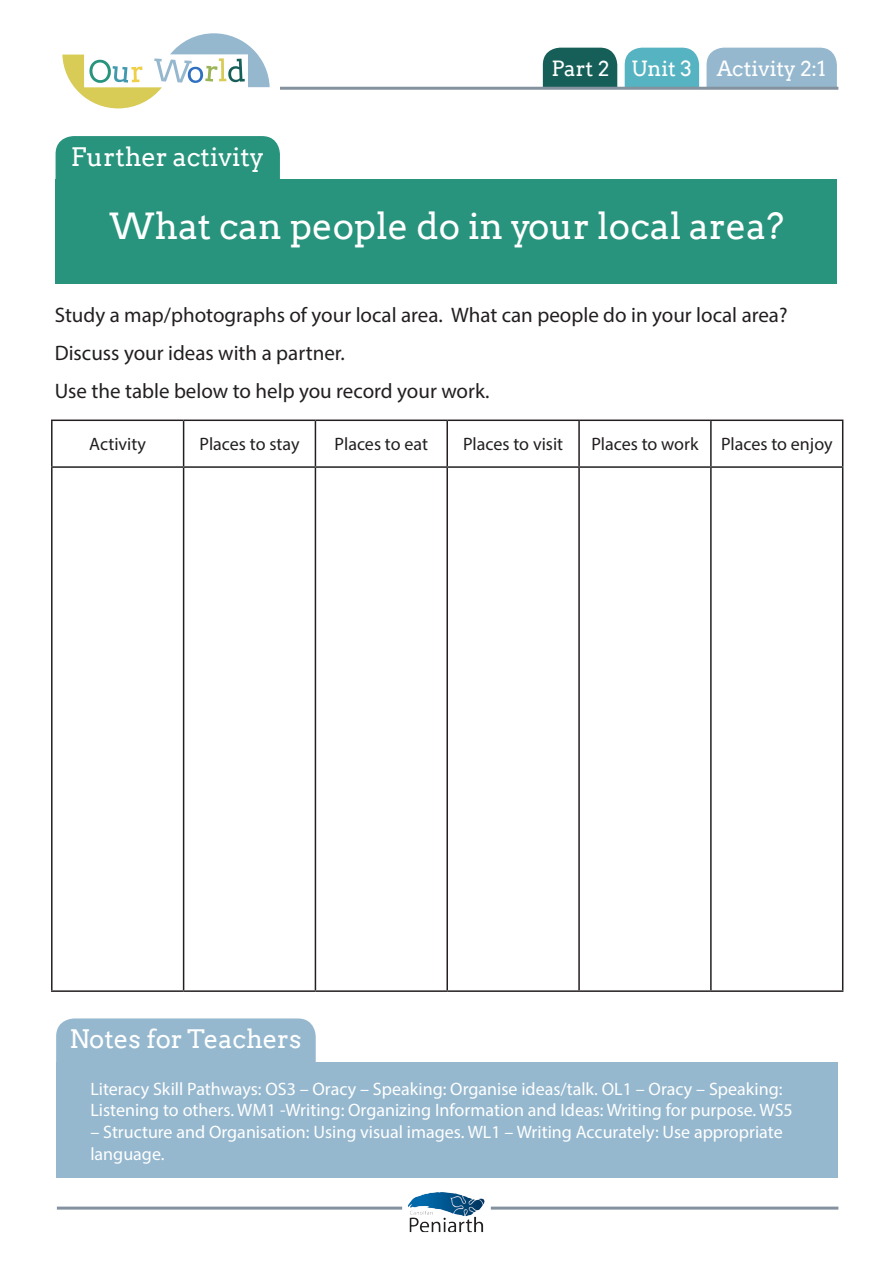
<style>
.page{position:relative;width:893px;height:1263px;background:#fff}
.page>*{position:absolute;margin:0;border:0;box-sizing:border-box;transform-origin:0 0}
.t1{font:36px "Arvo";color:#fff}
.t2{font:25.5px "Arvo";color:#fff}
.t3{font:21px "Myriad Pro";color:#231f20}
.t4{font:21px "Arvo";color:#fff}
.t5{font:18px/21.6px "Myriad Pro";color:#fff}
.t6{font:18px "Myriad Pro";color:#231f20}
</style>
<div class="page">
<svg style="left:541px;top:47px;width:298px;height:43px;background:#73a9b4"></svg>
<hr style="left:56px;top:87px;width:782px;height:3px;background:#83929e">
<div style="left:56px;top:33px;width:224px;height:80px;background:#fff"></div>
<svg style="left:62px;top:33px;width:208px;height:75px"></svg>
<hr style="left:57px;top:1206px;width:781px;height:3px;background:#83929e">
<div style="left:402px;top:1189px;width:89px;height:58px;background:#fff;border-radius:18px"></div>
<img style="left:408px;top:1192px;width:76px;height:40px">
<div style="left:56px;top:136px;width:224px;height:128px;background:#28947d;border-radius:18px"></div>
<div style="left:56px;top:179px;width:781px;height:105px;background:#28947d"></div>
<div style="left:56px;top:1018px;width:260px;height:91px;background:#95b8cf;border-radius:18px"></div>
<div style="left:56px;top:1062px;width:782px;height:115px;background:#95b8cf"></div>
<hr style="left:51px;top:419px;width:133px;height:2px;background:#231f20">
<hr style="left:51px;top:421px;width:2px;height:45px;background:#231f20">
<hr style="left:184px;top:419px;width:131px;height:2px;background:#231f20">
<hr style="left:183px;top:421px;width:1px;height:45px;background:#231f20">
<hr style="left:315px;top:419px;width:132px;height:2px;background:#231f20">
<hr style="left:315px;top:421px;width:1px;height:45px;background:#231f20">
<hr style="left:447px;top:419px;width:132px;height:2px;background:#231f20">
<hr style="left:446px;top:421px;width:2px;height:45px;background:#231f20">
<hr style="left:579px;top:419px;width:132px;height:2px;background:#231f20">
<hr style="left:578px;top:421px;width:2px;height:45px;background:#231f20">
<hr style="left:711px;top:419px;width:132px;height:2px;background:#231f20">
<hr style="left:710px;top:421px;width:2px;height:45px;background:#231f20">
<hr style="left:842px;top:421px;width:1px;height:45px;background:#231f20">
<hr style="left:51px;top:466px;width:133px;height:2px;background:#231f20">
<hr style="left:51px;top:468px;width:2px;height:522px;background:#231f20">
<hr style="left:184px;top:466px;width:131px;height:2px;background:#231f20">
<hr style="left:183px;top:468px;width:1px;height:522px;background:#231f20">
<hr style="left:315px;top:466px;width:132px;height:2px;background:#231f20">
<hr style="left:315px;top:468px;width:1px;height:522px;background:#231f20">
<hr style="left:447px;top:466px;width:132px;height:2px;background:#231f20">
<hr style="left:446px;top:468px;width:2px;height:522px;background:#231f20">
<hr style="left:579px;top:466px;width:132px;height:2px;background:#231f20">
<hr style="left:578px;top:468px;width:2px;height:522px;background:#231f20">
<hr style="left:711px;top:466px;width:132px;height:2px;background:#231f20">
<hr style="left:710px;top:468px;width:2px;height:522px;background:#231f20">
<hr style="left:842px;top:468px;width:1px;height:522px;background:#231f20">
<hr style="left:51px;top:990px;width:133px;height:2px;background:#231f20">
<hr style="left:184px;top:990px;width:131px;height:2px;background:#231f20">
<hr style="left:315px;top:990px;width:132px;height:2px;background:#231f20">
<hr style="left:447px;top:990px;width:132px;height:2px;background:#231f20">
<hr style="left:579px;top:990px;width:132px;height:2px;background:#231f20">
<hr style="left:711px;top:990px;width:132px;height:2px;background:#231f20">
<p class="t2" style="left:71px;top:142px;width:195px">Further activity</p>
<p class="t4" style="left:552px;top:56px;width:276px">Part 2 Unit 3 Activity 2:1</p>
<p class="t1" style="left:110px;top:205px;width:676px">What can people do in your local area?</p>
<p class="t3" style="left:55px;top:302px;width:734px">Study a map/photographs of your local area. What can people do in your local area?</p>
<p class="t3" style="left:55px;top:340px;width:292px">Discuss your ideas with a partner.</p>
<p class="t3" style="left:55px;top:378px;width:436px">Use the table below to help you record your work.</p>
<p class="t6" style="left:89px;top:433px;width:58px">Activity</p>
<p class="t6" style="left:200px;top:433px;width:101px">Places to stay</p>
<p class="t6" style="left:335px;top:433px;width:95px">Places to eat</p>
<p class="t6" style="left:463px;top:433px;width:102px">Places to visit</p>
<p class="t6" style="left:591px;top:433px;width:109px">Places to work</p>
<p class="t6" style="left:721px;top:433px;width:113px">Places to enjoy</p>
<p class="t2" style="left:70px;top:1024px;width:233px">Notes for Teachers</p>
<p class="t5" style="left:90px;top:1078px;width:704px">Literacy Skill Pathways: OS3 – Oracy – Speaking: Organise ideas/talk. OL1 – Oracy – Speaking:<br>Listening to others. WM1 -Writing: Organizing Information and Ideas: Writing for purpose. WS5</p>
<p class="t5" style="left:90px;top:1121px;width:694px">– Structure and Organisation: Using visual images. WL1 – Writing Accurately: Use appropriate language.</p>
</div>
